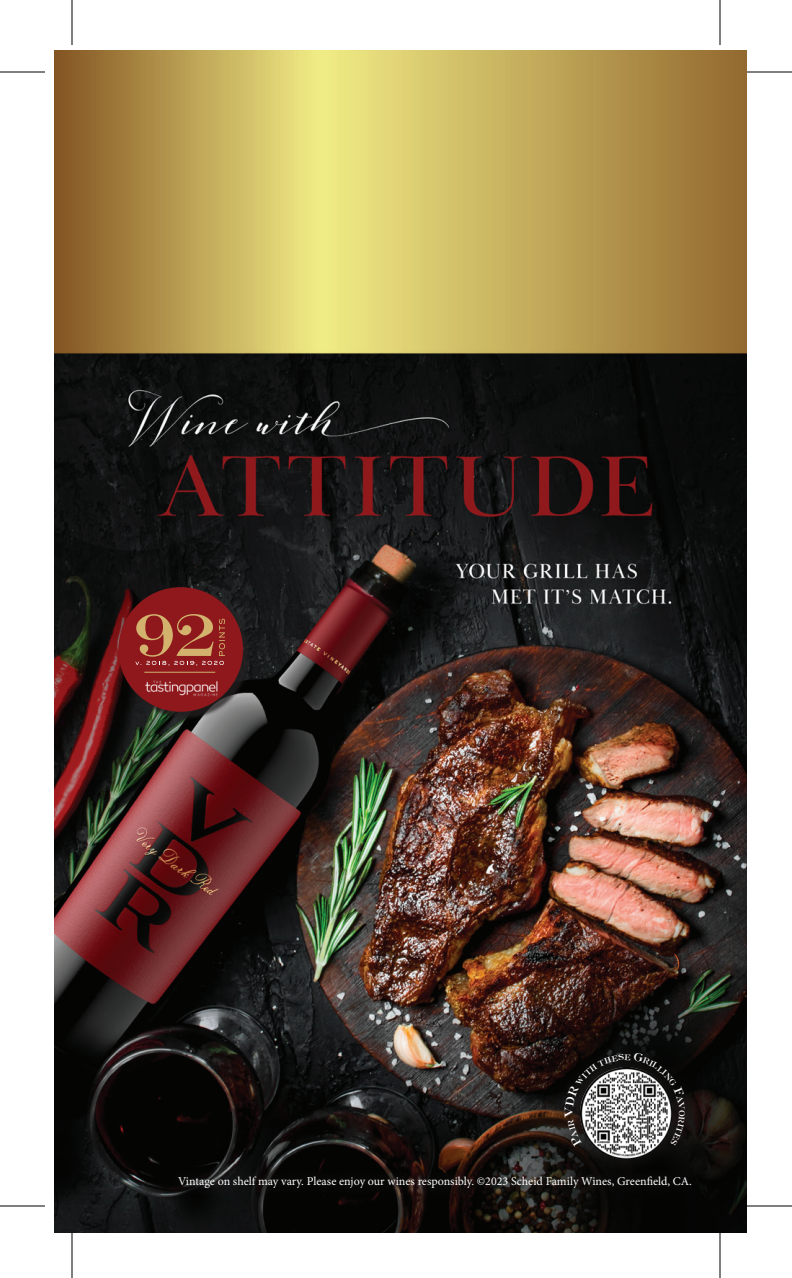
<style>
.page{position:relative;width:792px;height:1278px;background:#fff}
.page>*{position:absolute;margin:0;border:0;box-sizing:border-box;transform-origin:0 0}
.t1{font:12px "Minion Pro";letter-spacing:-.005em;color:#fff}
.t2{font:800 10.8px "Sackers Roman Std";color:#fff}
.t3{font:800 7.5px "Sackers Roman Std";color:#fff}
</style>
<div class="page">
<img style="left:54px;top:51px;width:693px;height:1182px">
<div style="left:120px;top:589px;width:131px;height:131px;background:#231f20;opacity:.75"></div>
<div style="left:118px;top:587px;width:125px;height:125px;background:#8e181b;border-radius:50%"></div>
<hr style="left:144px;top:672px;width:71px;height:1px;background:#d3b26e">
<svg style="left:135px;top:614px;width:90px;height:52px"></svg>
<img style="left:140px;top:680px;width:82px;height:19px">
<svg style="left:168px;top:1165px;width:533px;height:34px;background:#110f0d"></svg>
<div style="left:548px;top:1039px;width:153px;height:136px;background:#231f20;opacity:.75"></div>
<img style="left:580px;top:1067px;width:92px;height:92px;border-radius:45px">
<hr style="left:0;top:71px;width:45px;height:2px;background:#000">
<hr style="left:747px;top:71px;width:45px;height:2px;background:#000">
<hr style="left:0;top:1205px;width:45px;height:2px;background:#000">
<hr style="left:747px;top:1205px;width:45px;height:2px;background:#000">
<hr style="left:71px;top:0;width:2px;height:45px;background:#000">
<hr style="left:71px;top:1233px;width:2px;height:45px;background:#000">
<hr style="left:719px;top:0;width:2px;height:45px;background:#000">
<hr style="left:719px;top:1233px;width:2px;height:45px;background:#000">
<svg style="left:568px;top:1119px;width:14px;height:28px"></svg>
<svg style="left:565px;top:1052px;width:120px;height:58px;background:#4d4c4b"></svg>
<svg style="left:670px;top:1116px;width:15px;height:30px"></svg>
<p class="t2" style="left:562px;top:1118px;width:13px;rotate:-90deg">V</p>
<p class="t3" style="left:687px;top:1110px;width:8px;rotate:90deg">o</p>
<p class="t1" style="left:178px;top:1173px;width:515px">Vintage on shelf may vary. Please enjoy our wines responsibly. ©2023 Scheid Family Wines, Greenfield, CA.</p>
</div>
